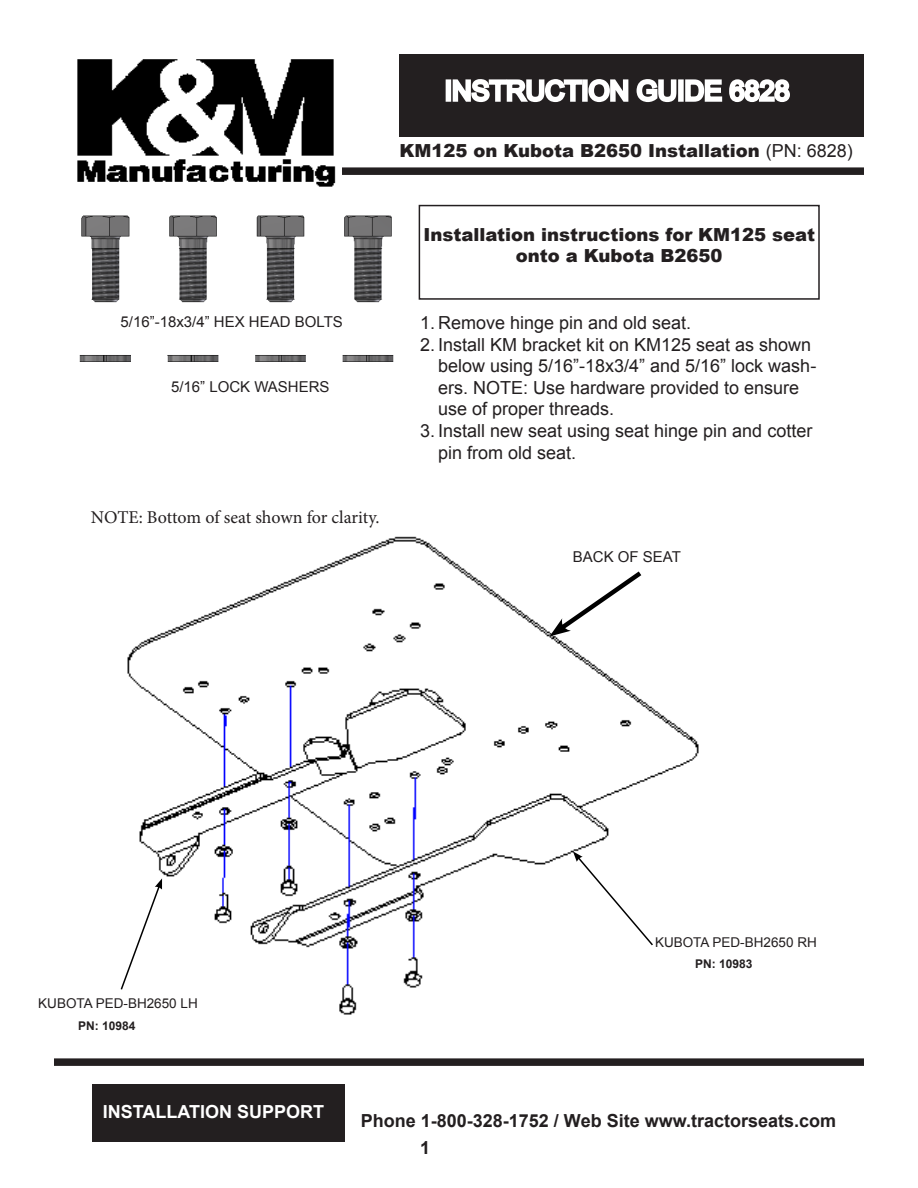
<style>
.page{position:relative;width:918px;height:1188px;background:#fff}
.page>*{position:absolute;margin:0;border:0;box-sizing:border-box;transform-origin:0 0}
.t1{font:18px/21.6px "Arial";color:#231f20}
.t2{font:900 18px/21.6px "Arial";color:#231f20;text-align:center}
.t3{font:700 18px "Arial";color:#231f20}
.t4{font:18px "Minion Pro";letter-spacing:-.005em;color:#231f20}
.t5{font:700 18px "Arial";color:#fff}
.t6{font:15px "Arial";color:#231f20}
.t7{font:13.5px "Arial";color:#231f20}
.t8{font:700 12px "Arial";color:#231f20}
.s1{font-weight:400}
</style>
<div class="page">
<img style="left:127px;top:536px;width:572px;height:479px">
<div style="left:400px;top:54px;width:464px;height:83px;background:#231f20"></div>
<div style="left:446px;top:79px;width:5px;height:23px;border:3px solid #fff"></div>
<svg style="left:451px;top:79px;width:339px;height:24px"></svg>
<img style="left:77px;top:59px;width:259px;height:128px">
<div style="left:419px;top:205px;width:401px;height:95px;border:2px solid #231f20"></div>
<div style="left:342px;top:167px;width:522px;height:8px;background:#231f20"></div>
<div style="left:93px;top:1084px;width:252px;height:57px;background:#231f20"></div>
<div style="left:54px;top:1058px;width:810px;height:8px;background:#231f20"></div>
<svg style="left:550px;top:567px;width:96px;height:69px"></svg>
<img style="left:79px;top:215px;width:315px;height:147px">
<svg style="left:573px;top:851px;width:82px;height:96px"></svg>
<svg style="left:120px;top:878px;width:42px;height:113px"></svg>
<p class="t2" style="left:400px;top:139px;width:455px">KM125 on Kubota B2650 Installation <span class="s1">(PN: 6828)</span></p>
<p class="t6" style="left:121px;top:312px;width:224px">5/16”-18x3/4” HEX HEAD BOLTS</p>
<p class="t6" style="left:171px;top:377px;width:160px">5/16” LOCK WASHERS</p>
<p class="t4" style="left:91px;top:505px;width:290px">NOTE: Bottom of seat shown for clarity.</p>
<p class="t2" style="left:423px;top:223px;width:393px">Installation instructions for KM125 seat onto a Kubota B2650</p>
<p class="t1" style="left:420px;top:312px;width:273px">1. Remove hinge pin and old seat.</p>
<p class="t1" style="left:438px;top:334px;width:380px;text-indent:-18px">2. Install KM bracket kit on KM125 seat as shown below using 5/16”-18x3/4” and 5/16” lock wash&shy;ers. NOTE: Use hardware provided to ensure use of proper threads.</p>
<p class="t1" style="left:438px;top:420px;width:376px;text-indent:-18px">3. Install new seat using seat hinge pin and cotter pin from old seat.</p>
<p class="t6" style="left:573px;top:547px;width:110px">BACK OF SEAT</p>
<p class="t7" style="left:38px;top:995px;width:161px">KUBOTA PED-BH2650 LH</p>
<p class="t8" style="left:78px;top:1018px;width:59px">PN: 10984</p>
<p class="t7" style="left:655px;top:933px;width:163px">KUBOTA PED-BH2650 RH</p>
<p class="t8" style="left:695px;top:956px;width:59px">PN: 10983</p>
<p class="t5" style="left:103px;top:1100px;width:223px">INSTALLATION SUPPORT</p>
<p class="t3" style="left:361px;top:1109px;width:477px">Phone 1-800-328-1752 / Web Site www.tractorseats.com</p>
<p class="t3" style="left:420px;top:1136px;width:12px">1</p>
</div>
